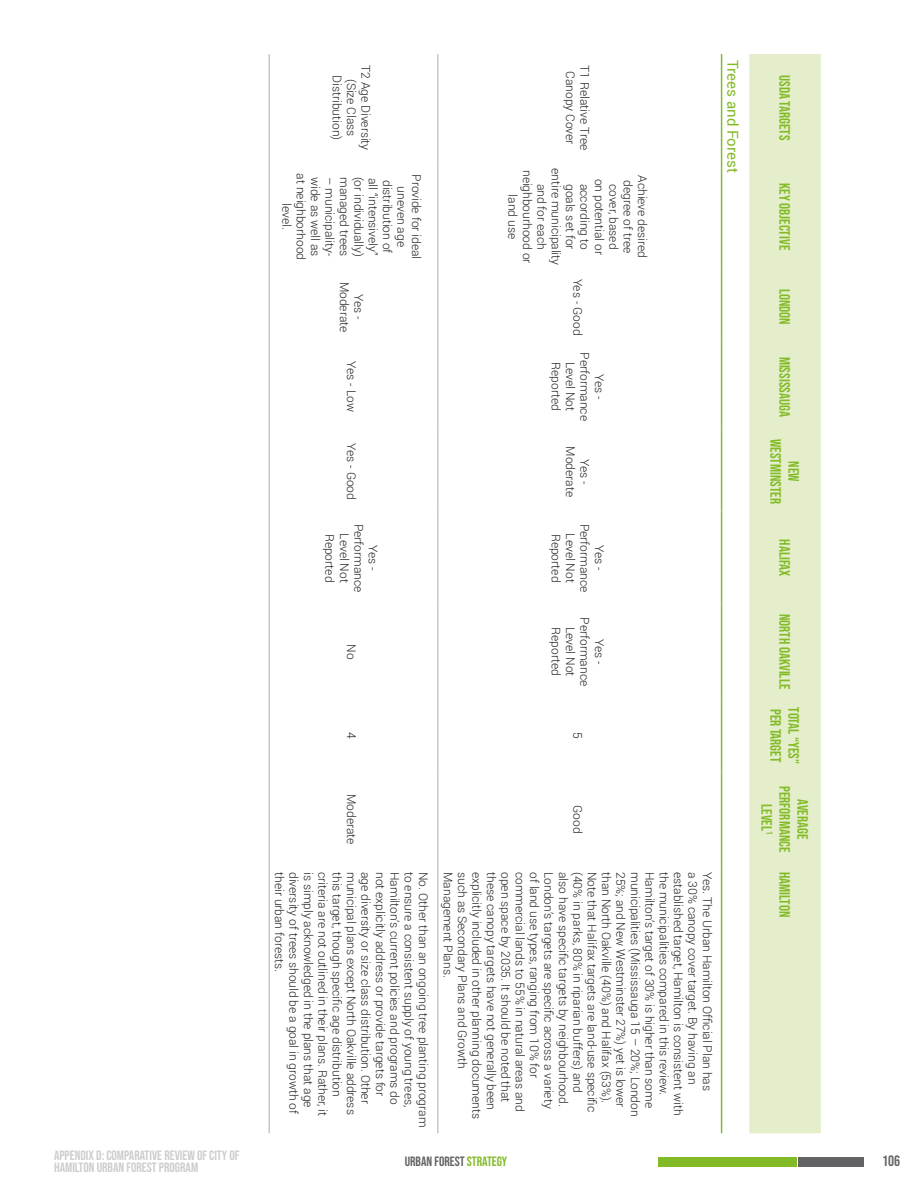
<style>
.page{position:relative;width:918px;height:1188px;background:#fff}
.page>*{position:absolute;margin:0;border:0;box-sizing:border-box;transform-origin:0 0}
.Table_Header{font:15px/18px "Bebas Neue";color:#82bb27;text-align:center}
.Table_Subheader{font:15px "Roboto";color:#82bb27}
.t1{font:15px "Bebas Neue";color:#636366}
.t2{font:13.5px/12px "Bebas Neue";color:#cccdcf}
.t3{font:13.5px "Bebas Neue";color:#636366}
.Table_body{font:300 12px/14.4px "Roboto";color:#231f20;text-align:center}
.s1{color:#82bb27}
</style>
<div class="page">
<div style="left:658px;top:1157px;width:138px;height:9px;background:#82bb27"></div>
<div style="left:799px;top:1157px;width:65px;height:9px;background:#636366"></div>
<div style="left:749px;top:54px;width:72px;height:1079px;background:#e5eecb"></div>
<hr style="left:437px;top:54px;width:2px;height:107px;background:#c7c8ca">
<hr style="left:437px;top:161px;width:2px;height:111px;background:#c7c8ca">
<hr style="left:437px;top:272px;width:2px;height:70px;background:#c7c8ca">
<hr style="left:437px;top:342px;width:2px;height:89px;background:#c7c8ca">
<hr style="left:437px;top:431px;width:2px;height:81px;background:#c7c8ca">
<hr style="left:437px;top:512px;width:2px;height:92px;background:#c7c8ca">
<hr style="left:437px;top:604px;width:2px;height:95px;background:#c7c8ca">
<hr style="left:437px;top:699px;width:2px;height:73px;background:#c7c8ca">
<hr style="left:437px;top:772px;width:2px;height:94px;background:#c7c8ca">
<hr style="left:437px;top:866px;width:2px;height:267px;background:#c7c8ca">
<hr style="left:268px;top:54px;width:2px;height:107px;background:#c7c8ca">
<hr style="left:268px;top:161px;width:2px;height:111px;background:#c7c8ca">
<hr style="left:268px;top:272px;width:2px;height:70px;background:#c7c8ca">
<hr style="left:268px;top:342px;width:2px;height:89px;background:#c7c8ca">
<hr style="left:268px;top:431px;width:2px;height:81px;background:#c7c8ca">
<hr style="left:268px;top:512px;width:2px;height:92px;background:#c7c8ca">
<hr style="left:268px;top:604px;width:2px;height:95px;background:#c7c8ca">
<hr style="left:268px;top:699px;width:2px;height:73px;background:#c7c8ca">
<hr style="left:268px;top:772px;width:2px;height:94px;background:#c7c8ca">
<hr style="left:268px;top:866px;width:2px;height:267px;background:#c7c8ca">
<hr style="left:721px;top:54px;width:1px;height:107px;background:#82bb27">
<hr style="left:721px;top:161px;width:1px;height:111px;background:#82bb27">
<hr style="left:721px;top:272px;width:1px;height:70px;background:#82bb27">
<hr style="left:721px;top:342px;width:1px;height:89px;background:#82bb27">
<hr style="left:721px;top:431px;width:1px;height:81px;background:#82bb27">
<hr style="left:721px;top:512px;width:1px;height:92px;background:#82bb27">
<hr style="left:721px;top:604px;width:1px;height:95px;background:#82bb27">
<hr style="left:721px;top:699px;width:1px;height:73px;background:#82bb27">
<hr style="left:721px;top:772px;width:1px;height:94px;background:#82bb27">
<hr style="left:721px;top:866px;width:1px;height:267px;background:#82bb27">
<p class="t2" style="left:54px;top:1149px;width:187px">APPENDIX D: COMPARATIVE REVIEW OF CITY OF<br>HAMILTON URBAN FOREST PROGRAM</p>
<p class="Table_body" style="left:373px;top:65px;width:87px;rotate:90deg">T2 Age Diversity</p>
<p class="Table_body" style="left:345px;top:75px;width:66px;rotate:90deg">Distribution)</p>
<p class="Table_body" style="left:359px;top:79px;width:59px;rotate:90deg">(Size Class</p>
<p class="Table_body" style="left:309px;top:173px;width:88px;rotate:90deg">at neighborhood level.</p>
<p class="Table_body" style="left:424px;top:174px;width:86px;rotate:90deg">Provide for ideal uneven age</p>
<p class="Table_body" style="left:323px;top:177px;width:81px;rotate:90deg">wide as well as</p>
<p class="Table_body" style="left:337px;top:177px;width:80px;rotate:90deg">– municipality-</p>
<p class="Table_body" style="left:352px;top:177px;width:81px;rotate:90deg">managed trees</p>
<p class="Table_body" style="left:366px;top:177px;width:81px;rotate:90deg">(or individually)</p>
<p class="Table_body" style="left:381px;top:178px;width:79px;rotate:90deg">all “intensively”</p>
<p class="Table_body" style="left:395px;top:180px;width:75px;rotate:90deg">distribution of</p>
<p class="Table_body" style="left:366px;top:282px;width:52px;rotate:90deg">Yes -<br>Moderate</p>
<p class="Table_body" style="left:359px;top:361px;width:52px;rotate:90deg">Yes - Low</p>
<p class="Table_body" style="left:359px;top:443px;width:58px;rotate:90deg">Yes - Good</p>
<p class="Table_body" style="left:381px;top:524px;width:70px;rotate:90deg">Yes -<br>Performance</p>
<p class="Table_body" style="left:337px;top:534px;width:50px;rotate:90deg">Reported</p>
<p class="Table_body" style="left:352px;top:533px;width:51px;rotate:90deg">Level Not</p>
<p class="Table_body" style="left:359px;top:644px;width:17px;rotate:90deg">No</p>
<p class="Table_body" style="left:359px;top:732px;width:8px;rotate:90deg">4</p>
<p class="Table_body" style="left:592px;top:65px;width:86px;rotate:90deg">T1 Relative Tree<br>Canopy Cover</p>
<p class="Table_body" style="left:564px;top:168px;width:98px;rotate:90deg">entire municipality and for each neighbourhood or land use</p>
<p class="Table_body" style="left:650px;top:175px;width:84px;rotate:90deg">Achieve desired degree of tree cover, based<br>on potential or</p>
<p class="Table_body" style="left:578px;top:184px;width:67px;rotate:90deg">goals set for</p>
<p class="Table_body" style="left:592px;top:184px;width:67px;rotate:90deg">according to</p>
<p class="Table_body" style="left:585px;top:279px;width:58px;rotate:90deg">Yes - Good</p>
<p class="Table_body" style="left:607px;top:352px;width:70px;rotate:90deg">Yes -<br>Performance</p>
<p class="Table_body" style="left:564px;top:362px;width:50px;rotate:90deg">Reported</p>
<p class="Table_body" style="left:578px;top:362px;width:51px;rotate:90deg">Level Not</p>
<p class="Table_body" style="left:592px;top:446px;width:52px;rotate:90deg">Yes -<br>Moderate</p>
<p class="Table_body" style="left:607px;top:524px;width:70px;rotate:90deg">Yes -<br>Performance</p>
<p class="Table_body" style="left:564px;top:534px;width:50px;rotate:90deg">Reported</p>
<p class="Table_body" style="left:578px;top:533px;width:51px;rotate:90deg">Level Not</p>
<p class="Table_body" style="left:607px;top:617px;width:70px;rotate:90deg">Yes -<br>Performance</p>
<p class="Table_body" style="left:564px;top:627px;width:50px;rotate:90deg">Reported</p>
<p class="Table_body" style="left:578px;top:627px;width:51px;rotate:90deg">Level Not</p>
<p class="Table_body" style="left:585px;top:732px;width:8px;rotate:90deg">5</p>
<p class="Table_Subheader" style="left:743px;top:60px;width:114px;rotate:90deg">Trees and Forest</p>
<p class="Table_body" style="left:359px;top:794px;width:52px;rotate:90deg">Moderate</p>
<p class="Table_body" style="left:287px;top:872px;width:101px;rotate:90deg">their urban forests.</p>
<p class="Table_body" style="left:301px;top:872px;width:244px;rotate:90deg">diversity of trees should be a goal in growth of</p>
<p class="Table_body" style="left:316px;top:872px;width:237px;rotate:90deg">is simply acknowledged in the plans that age</p>
<p class="Table_body" style="left:330px;top:872px;width:246px;rotate:90deg">criteria are not outlined in their plans. Rather, it</p>
<p class="Table_body" style="left:345px;top:872px;width:226px;rotate:90deg">this target, though specific age distribution</p>
<p class="Table_body" style="left:359px;top:872px;width:244px;rotate:90deg">municipal plans except North Oakville address</p>
<p class="Table_body" style="left:373px;top:872px;width:233px;rotate:90deg">age diversity or size class distribution. Other</p>
<p class="Table_body" style="left:388px;top:872px;width:226px;rotate:90deg">not explicitly address or provide targets for</p>
<p class="Table_body" style="left:402px;top:872px;width:234px;rotate:90deg">Hamilton’s current policies and programs do</p>
<p class="Table_body" style="left:417px;top:872px;width:237px;rotate:90deg">to ensure a consistent supply of young trees,</p>
<p class="Table_body" style="left:431px;top:872px;width:257px;rotate:90deg">No. Other than an ongoing tree planting program</p>
<p class="Table_body" style="left:585px;top:805px;width:30px;rotate:90deg">Good</p>
<p class="Table_body" style="left:456px;top:872px;width:107px;rotate:90deg">Management Plans.</p>
<p class="Table_body" style="left:470px;top:872px;width:198px;rotate:90deg">such as Secondary Plans and Growth</p>
<p class="Table_body" style="left:484px;top:872px;width:249px;rotate:90deg">explicitly included in other planning documents</p>
<p class="Table_body" style="left:499px;top:872px;width:240px;rotate:90deg">these canopy targets have not generally been</p>
<p class="Table_body" style="left:513px;top:872px;width:232px;rotate:90deg">open space by 2035. It should be noted that</p>
<p class="Table_body" style="left:528px;top:872px;width:241px;rotate:90deg">commercial lands to 55% in natural areas and</p>
<p class="Table_body" style="left:542px;top:872px;width:208px;rotate:90deg">of land use types, ranging from 10% for</p>
<p class="Table_body" style="left:556px;top:872px;width:238px;rotate:90deg">London’s targets are specific across a variety</p>
<p class="Table_body" style="left:571px;top:872px;width:236px;rotate:90deg">also have specific targets by neighbourhood.</p>
<p class="Table_body" style="left:585px;top:872px;width:222px;rotate:90deg">(40% in parks, 80% in riparian buffers) and</p>
<p class="Table_body" style="left:600px;top:872px;width:242px;rotate:90deg">Note that Halifax targets are land-use specific</p>
<p class="Table_body" style="left:614px;top:872px;width:233px;rotate:90deg">than North Oakville (40%) and Halifax (53%).</p>
<p class="Table_body" style="left:628px;top:872px;width:237px;rotate:90deg">25%; and New Westminster 27%) yet is lower</p>
<p class="Table_body" style="left:643px;top:872px;width:246px;rotate:90deg">municipalities (Mississauga 15 – 20%; London</p>
<p class="Table_body" style="left:657px;top:872px;width:238px;rotate:90deg">Hamilton’s target of 30% is higher than some</p>
<p class="Table_body" style="left:672px;top:872px;width:225px;rotate:90deg">the municipalities compared in this review.</p>
<p class="Table_body" style="left:686px;top:872px;width:245px;rotate:90deg">established target, Hamilton is consistent with</p>
<p class="Table_body" style="left:700px;top:872px;width:214px;rotate:90deg">a 30% canopy cover target. By having an</p>
<p class="Table_body" style="left:715px;top:872px;width:220px;rotate:90deg">Yes. The Urban Hamilton Official Plan has</p>
<p class="Table_Header" style="left:794px;top:75px;width:67px;rotate:90deg">USDA TARGETS</p>
<p class="Table_Header" style="left:794px;top:183px;width:68px;rotate:90deg">KEY OBJECTIVE</p>
<p class="Table_Header" style="left:794px;top:289px;width:37px;rotate:90deg">LONDON</p>
<p class="Table_Header" style="left:794px;top:357px;width:61px;rotate:90deg">MISSISSAUGA</p>
<p class="Table_Header" style="left:803px;top:439px;width:66px;rotate:90deg">NEW<br>WESTMINSTER</p>
<p class="Table_Header" style="left:794px;top:539px;width:39px;rotate:90deg">HALIFAX</p>
<p class="Table_Header" style="left:794px;top:614px;width:77px;rotate:90deg">NORTH OAKVILLE</p>
<p class="Table_Header" style="left:785px;top:709px;width:55px;rotate:90deg">PER TARGET</p>
<p class="Table_Header" style="left:803px;top:707px;width:58px;rotate:90deg">TOTAL “YES”</p>
<p class="Table_Header" style="left:812px;top:786px;width:68px;rotate:90deg">AVERAGE<br>PERFORMANCE<br>LEVEL<sup>1</sup></p>
<p class="Table_Header" style="left:794px;top:872px;width:47px;rotate:90deg">HAMILTON</p>
<p class="t3" style="left:405px;top:1154px;width:104px">URBAN FOREST <span class="s1">STRATEGY</span></p>
<p class="t1" style="left:882px;top:1153px;width:19px">106</p>
</div>
